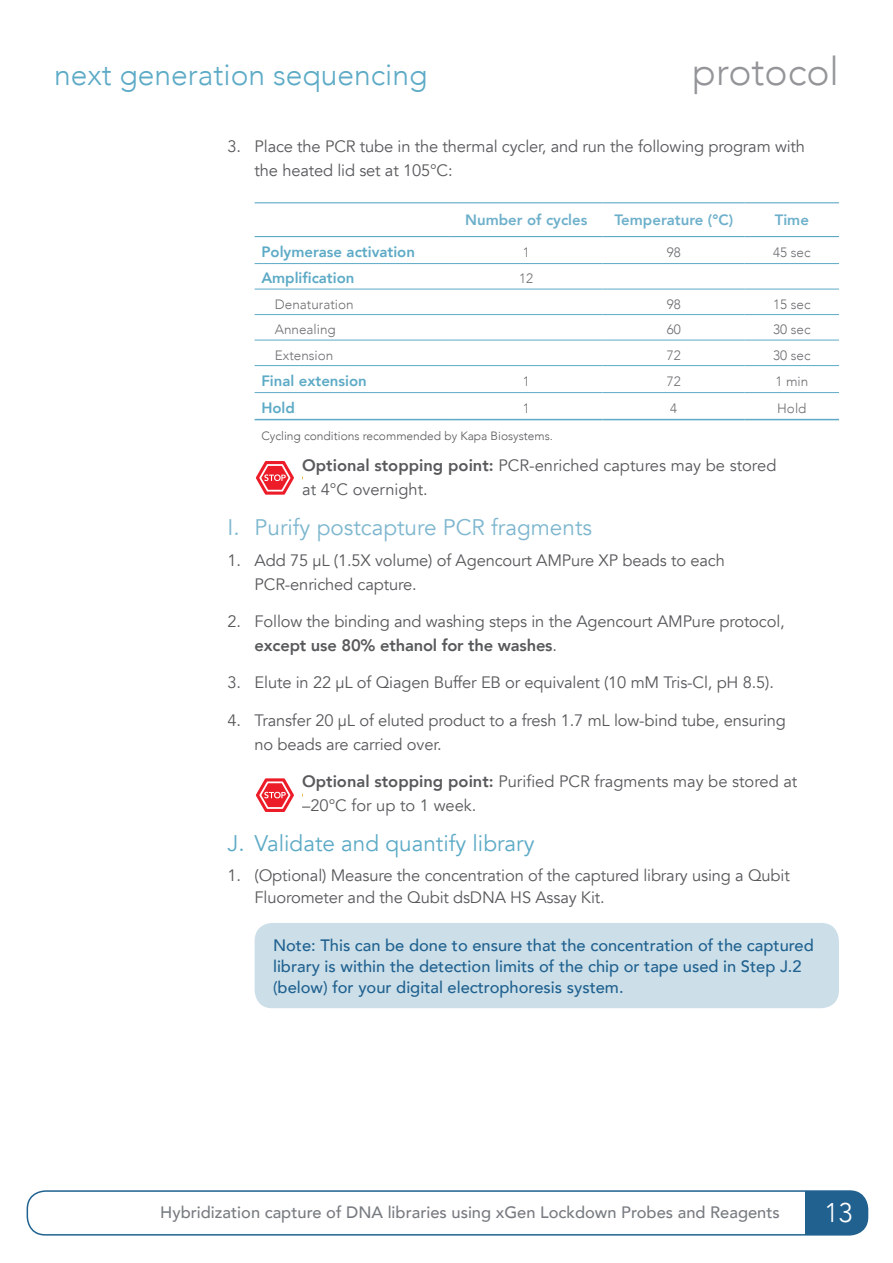
<style>
.page{position:relative;width:893px;height:1263px;background:#fff}
.page>*{position:absolute;margin:0;border:0;box-sizing:border-box;transform-origin:0 0}
.t1{font:300 39px "Avenir";color:#939598}
.t2{font:300 30px "Avenir";color:#5daac6}
.t3{font:300 27px "Avenir";color:#fff}
.t4{font:22.5px "Avenir";color:#7eb7cf}
.t5{font:22.5px "Avenir";color:#5daac6}
.t6{font:16.5px/24px "Avenir";letter-spacing:-.01em;color:#58595b}
.t7{font:500 16.5px/21px "Avenir";color:#20618f}
.t8{font:500 16.5px "Avenir";color:#787c81}
.t9{font:800 15px "Avenir";color:#5daac6}
.t10{font:800 15px "Avenir";color:#6eb0cb}
.t11{font:300 13.5px "Avenir";color:#6d6e71}
.t12{font:300 12px "Avenir";color:#58595b}
.s1{font-weight:800}
</style>
<div class="page">
<div style="left:805px;top:1191px;width:62px;height:44px;background:#20618f"></div>
<div style="left:27px;top:1190px;width:841px;height:45px;border:2px solid #20618f;border-radius:18px"></div>
<hr style="left:255px;top:419px;width:195px;height:1px;background:#5daac6">
<hr style="left:450px;top:419px;width:153px;height:1px;background:#5daac6">
<hr style="left:603px;top:419px;width:142px;height:1px;background:#5daac6">
<hr style="left:745px;top:419px;width:94px;height:1px;background:#5daac6">
<hr style="left:255px;top:202px;width:195px;height:1px;background:#5daac6">
<hr style="left:450px;top:202px;width:153px;height:1px;background:#5daac6">
<hr style="left:603px;top:202px;width:142px;height:1px;background:#5daac6">
<hr style="left:745px;top:202px;width:94px;height:1px;background:#5daac6">
<hr style="left:255px;top:236px;width:195px;height:1px;background:#5daac6">
<hr style="left:450px;top:236px;width:153px;height:1px;background:#5daac6">
<hr style="left:603px;top:236px;width:142px;height:1px;background:#5daac6">
<hr style="left:745px;top:236px;width:94px;height:1px;background:#5daac6">
<hr style="left:255px;top:263px;width:195px;height:1px;background:#5daac6">
<hr style="left:450px;top:263px;width:153px;height:1px;background:#5daac6">
<hr style="left:603px;top:263px;width:142px;height:1px;background:#5daac6">
<hr style="left:745px;top:263px;width:94px;height:1px;background:#5daac6">
<hr style="left:255px;top:289px;width:195px;height:1px;background:#5daac6">
<hr style="left:450px;top:289px;width:153px;height:1px;background:#5daac6">
<hr style="left:603px;top:289px;width:142px;height:1px;background:#5daac6">
<hr style="left:745px;top:289px;width:94px;height:1px;background:#5daac6">
<hr style="left:255px;top:314px;width:195px;height:1px;background:#5daac6">
<hr style="left:450px;top:314px;width:153px;height:1px;background:#5daac6">
<hr style="left:603px;top:314px;width:142px;height:1px;background:#5daac6">
<hr style="left:745px;top:314px;width:94px;height:1px;background:#5daac6">
<hr style="left:255px;top:340px;width:195px;height:1px;background:#5daac6">
<hr style="left:450px;top:340px;width:153px;height:1px;background:#5daac6">
<hr style="left:603px;top:340px;width:142px;height:1px;background:#5daac6">
<hr style="left:745px;top:340px;width:94px;height:1px;background:#5daac6">
<hr style="left:255px;top:365px;width:195px;height:1px;background:#5daac6">
<hr style="left:450px;top:365px;width:153px;height:1px;background:#5daac6">
<hr style="left:603px;top:365px;width:142px;height:1px;background:#5daac6">
<hr style="left:745px;top:365px;width:94px;height:1px;background:#5daac6">
<hr style="left:255px;top:392px;width:195px;height:1px;background:#5daac6">
<hr style="left:450px;top:392px;width:153px;height:1px;background:#5daac6">
<hr style="left:603px;top:392px;width:142px;height:1px;background:#5daac6">
<hr style="left:745px;top:392px;width:94px;height:1px;background:#5daac6">
<svg style="left:256px;top:461px;width:38px;height:34px"></svg>
<svg style="left:256px;top:778px;width:38px;height:34px"></svg>
<div style="left:255px;top:923px;width:584px;height:85px;background:#ccdfe9;border-radius:18px"></div>
<h2 class="t2" style="left:54px;top:57px;width:375px">next generation sequencing</h2>
<h1 class="t1" style="left:692px;top:48px;width:148px">protocol</h1>
<p class="t6" style="left:255px;top:134px;width:552px;text-indent:-27px">3. Place the PCR tube in the thermal cycler, and run the following program with the heated lid set at 105°C:</p>
<p class="t10" style="left:465px;top:208px;width:124px">Number of cycles</p>
<p class="t10" style="left:614px;top:208px;width:120px">Temperature (°C)</p>
<p class="t10" style="left:775px;top:208px;width:36px">Time</p>
<p class="t9" style="left:261px;top:240px;width:155px">Polymerase activation</p>
<p class="t11" style="left:523px;top:244px;width:9px">1</p>
<p class="t11" style="left:667px;top:244px;width:16px">98</p>
<p class="t11" style="left:773px;top:244px;width:39px">45 sec</p>
<p class="t9" style="left:261px;top:266px;width:95px">Amplification</p>
<p class="t11" style="left:519px;top:270px;width:16px">12</p>
<p class="t11" style="left:275px;top:296px;width:80px">Denaturation</p>
<p class="t11" style="left:667px;top:296px;width:16px">98</p>
<p class="t11" style="left:773px;top:296px;width:39px">15 sec</p>
<p class="t11" style="left:275px;top:321px;width:63px">Annealing</p>
<p class="t11" style="left:667px;top:321px;width:16px">60</p>
<p class="t11" style="left:773px;top:321px;width:39px">30 sec</p>
<p class="t11" style="left:275px;top:347px;width:60px">Extension</p>
<p class="t11" style="left:667px;top:347px;width:16px">72</p>
<p class="t11" style="left:773px;top:347px;width:39px">30 sec</p>
<p class="t9" style="left:261px;top:369px;width:107px">Final extension</p>
<p class="t11" style="left:523px;top:373px;width:9px">1</p>
<p class="t11" style="left:667px;top:373px;width:16px">72</p>
<p class="t11" style="left:775px;top:373px;width:34px">1 min</p>
<p class="t9" style="left:261px;top:396px;width:35px">Hold</p>
<p class="t11" style="left:523px;top:400px;width:9px">1</p>
<p class="t11" style="left:670px;top:400px;width:9px">4</p>
<p class="t11" style="left:777px;top:400px;width:31px">Hold</p>
<p class="t12" style="left:261px;top:429px;width:293px">Cycling conditions recommended by Kapa Biosystems.</p>
<p class="t6" style="left:302px;top:453px;width:476px"><span class="s1">Optional stopping point:</span> PCR-enriched captures may be stored at 4°C overnight.</p>
<h3 class="t4" style="left:228px;top:514px;width:366px">I. Purify postcapture PCR fragments</h3>
<p class="t6" style="left:255px;top:548px;width:472px;text-indent:-27px">1. Add 75 µL (1.5X volume) of Agencourt AMPure XP beads to each<br>PCR-enriched capture.</p>
<p class="t6" style="left:255px;top:610px;width:532px;text-indent:-27px">2. Follow the binding and washing steps in the Agencourt AMPure protocol, <span class="s1">except use 80% ethanol for the washes</span>.</p>
<p class="t6" style="left:228px;top:671px;width:548px">3. Elute in 22 µL of Qiagen Buffer EB or equivalent (10 mM Tris-Cl, pH 8.5).</p>
<p class="t6" style="left:255px;top:708px;width:533px;text-indent:-27px">4. Transfer 20 µL of eluted product to a fresh 1.7 mL low-bind tube, ensuring no beads are carried over.</p>
<p class="t6" style="left:302px;top:769px;width:497px"><span class="s1">Optional stopping point:</span> Purified PCR fragments may be stored at –20°C for up to 1 week.</p>
<h3 class="t5" style="left:228px;top:830px;width:308px">J. Validate and quantify library</h3>
<p class="t6" style="left:255px;top:864px;width:537px;line-height:22.5px;text-indent:-27px">1. (Optional) Measure the concentration of the captured library using a Qubit<br>Fluorometer and the Qubit dsDNA HS Assay Kit.</p>
<p class="t7" style="left:273px;top:933px;width:542px">Note: This can be done to ensure that the concentration of the captured library is within the detection limits of the chip or tape used in Step J.2 (below) for your digital electrophoresis system.</p>
<p class="t8" style="left:160px;top:1198px;width:621px">Hybridization capture of DNA libraries using xGen Lockdown Probes and Reagents</p>
<h3 class="t3" style="left:824px;top:1197px;width:30px">13</h3>
</div>
